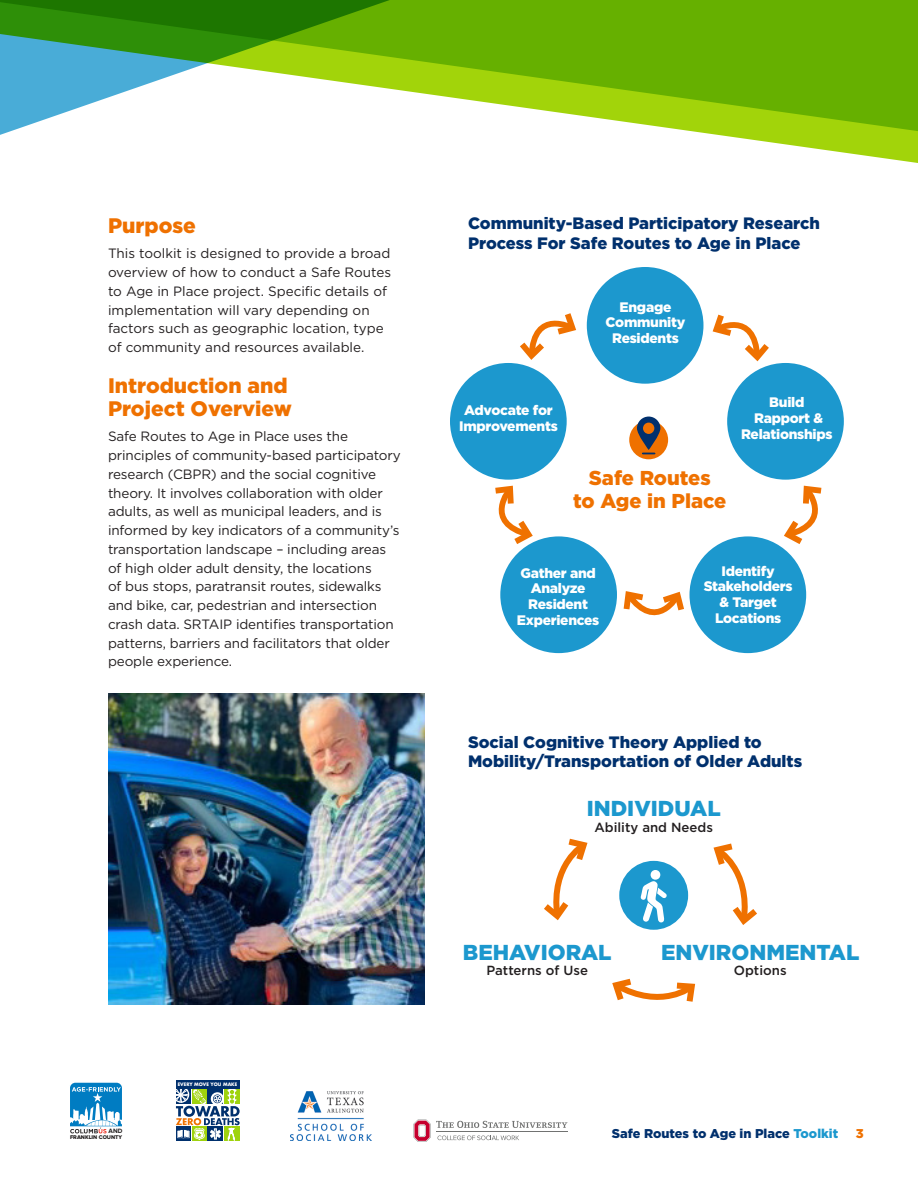
<style>
.page{position:relative;width:918px;height:1188px;background:#fff}
.page>*{position:absolute;margin:0;border:0;box-sizing:border-box;transform-origin:0 0}
.t1{font:900 21.6px "Gotham";color:#1c98ce}
.t2{font:900 21px/22.5px "Gotham";color:#ef7100}
.t3{font:900 20.1px/22.5px "Gotham";color:#ef7100;text-align:center}
.t4{font:900 16.5px/19.8px "Gotham";color:#00306d}
.t5{font:900 13.8px/15.8px "Gotham";letter-spacing:-.02em;color:#fff;text-align:center}
.t6{font:13.5px/18.8px "Gotham";letter-spacing:-.01em;color:#231f20}
.t7{font:500 13.2px "Gotham";color:#231f20}
.t8{font:900 12.75px "Gotham";color:#00306d}
.t9{font:900 12.75px "Gotham";color:#ef7100}
.t10{font:700 6.45px "Proxima Nova";color:#231f20}
.t11{font:5.55px "Proxima Nova Extrabld";color:#231f20}
.t12{font:700 4.65px "Futura";color:#fff}
.s1{color:#1c98ce}
</style>
<div class="page">
<svg style="left:0;top:0;width:918px;height:163px"></svg>
<div style="left:619px;top:861px;width:69px;height:69px;background:#1c98ce;border-radius:50%"></div>
<div style="left:651px;top:870px;width:9px;height:10px;background:#fff;border-radius:50%"></div>
<svg style="left:641px;top:881px;width:26px;height:42px"></svg>
<svg style="left:713px;top:843px;width:44px;height:82px"></svg>
<svg style="left:612px;top:978px;width:84px;height:24px"></svg>
<svg style="left:544px;top:838px;width:44px;height:83px"></svg>
<div style="left:587px;top:267px;width:116px;height:117px;background:#1c98ce;border-radius:50%"></div>
<div style="left:727px;top:363px;width:117px;height:117px;background:#1c98ce;border-radius:50%"></div>
<div style="left:690px;top:536px;width:116px;height:117px;background:#1c98ce;border-radius:50%"></div>
<div style="left:500px;top:536px;width:117px;height:117px;background:#1c98ce;border-radius:50%"></div>
<div style="left:450px;top:363px;width:117px;height:117px;background:#1c98ce;border-radius:50%"></div>
<svg style="left:712px;top:314px;width:63px;height:52px"></svg>
<svg style="left:780px;top:485px;width:42px;height:64px"></svg>
<svg style="left:623px;top:591px;width:61px;height:25px"></svg>
<svg style="left:495px;top:485px;width:42px;height:64px"></svg>
<svg style="left:514px;top:313px;width:62px;height:51px"></svg>
<div style="left:629px;top:420px;width:39px;height:39px;background:#ef7100;border-radius:50%"></div>
<svg style="left:637px;top:417px;width:23px;height:37px"></svg>
<img style="left:108px;top:693px;width:316px;height:311px">
<svg style="left:70px;top:1082px;width:52px;height:51px"></svg>
<div style="left:176px;top:1080px;width:63px;height:9px;background:#00306d"></div>
<div style="left:192px;top:1127px;width:15px;height:14px;background:#9fd30d"></div>
<svg style="left:224px;top:1140px;width:15px;height:1px"></svg>
<div style="left:208px;top:1127px;width:15px;height:14px;background:#00306d"></div>
<div style="left:176px;top:1127px;width:15px;height:14px;background:#00306d"></div>
<svg style="left:175px;top:1086px;width:65px;height:54px"></svg>
<hr style="left:436px;top:1132px;width:132px;height:1px;background:#717271">
<svg style="left:414px;top:1120px;width:153px;height:22px"></svg>
<img style="left:290px;top:1092px;width:82px;height:49px">
<p class="t2" style="left:108px;top:214px;width:89px">Purpose</p>
<p class="t6" style="left:108px;top:244px;width:285px">This toolkit is designed to provide a broad overview of how to conduct a Safe Routes to Age in Place project. Specific details of implementation will vary depending on factors such as geographic location, type of community and resources available.</p>
<p class="t2" style="left:108px;top:375px;width:185px">Introduction and<br>Project Overview</p>
<p class="t6" style="left:108px;top:427px;width:294px">Safe Routes to Age in Place uses the principles of community-based participatory research (CBPR) and the social cognitive theory. It involves collaboration with older adults, as well as municipal leaders, and is informed by key indicators of a community’s transportation landscape – including areas of high older adult density, the locations<br>of bus stops, paratransit routes, sidewalks and bike, car, pedestrian and intersection crash data. SRTAIP identifies transportation patterns, barriers and facilitators that older people experience.</p>
<p class="t10" style="left:109px;top:1128px;width:15px">AND</p>
<p class="t11" style="left:70px;top:1134px;width:54px">FRANKLIN COUNTY</p>
<p class="t12" style="left:178px;top:1081px;width:61px">EVERY MOVE YOU MAKE</p>
<p class="t4" style="left:468px;top:213px;width:353px">Community-Based Participatory Research<br>Process For Safe Routes to Age in Place</p>
<p class="t5" style="left:606px;top:299px;width:81px">Engage<br>Community<br>Residents</p>
<p class="t5" style="left:459px;top:402px;width:100px">Advocate for<br>Improvements</p>
<p class="t3" style="left:573px;top:467px;width:155px">Safe Routes<br>to Age in Place</p>
<p class="t5" style="left:741px;top:395px;width:93px">Build<br>Rapport &amp;<br>Relationships</p>
<p class="t5" style="left:517px;top:565px;width:84px">Gather and<br>Analyze<br>Resident<br>Experiences</p>
<p class="t5" style="left:704px;top:563px;width:90px">Identify<br>Stakeholders &amp; Target<br>Locations</p>
<p class="t4" style="left:468px;top:732px;width:336px">Social Cognitive Theory Applied to<br>Mobility/Transportation of Older Adults</p>
<p class="t1" style="left:587px;top:794px;width:135px">INDIVIDUAL</p>
<p class="t7" style="left:594px;top:819px;width:120px">Ability and Needs</p>
<p class="t1" style="left:463px;top:937px;width:150px">BEHAVIORAL</p>
<p class="t7" style="left:487px;top:962px;width:103px">Patterns of Use</p>
<p class="t1" style="left:661px;top:937px;width:200px">ENVIRONMENTAL</p>
<p class="t7" style="left:734px;top:962px;width:54px">Options</p>
<p class="t8" style="left:612px;top:1124px;width:228px">Safe Routes to Age in Place <span class="s1">Toolkit</span></p>
<p class="t9" style="left:856px;top:1124px;width:9px">3</p>
</div>
